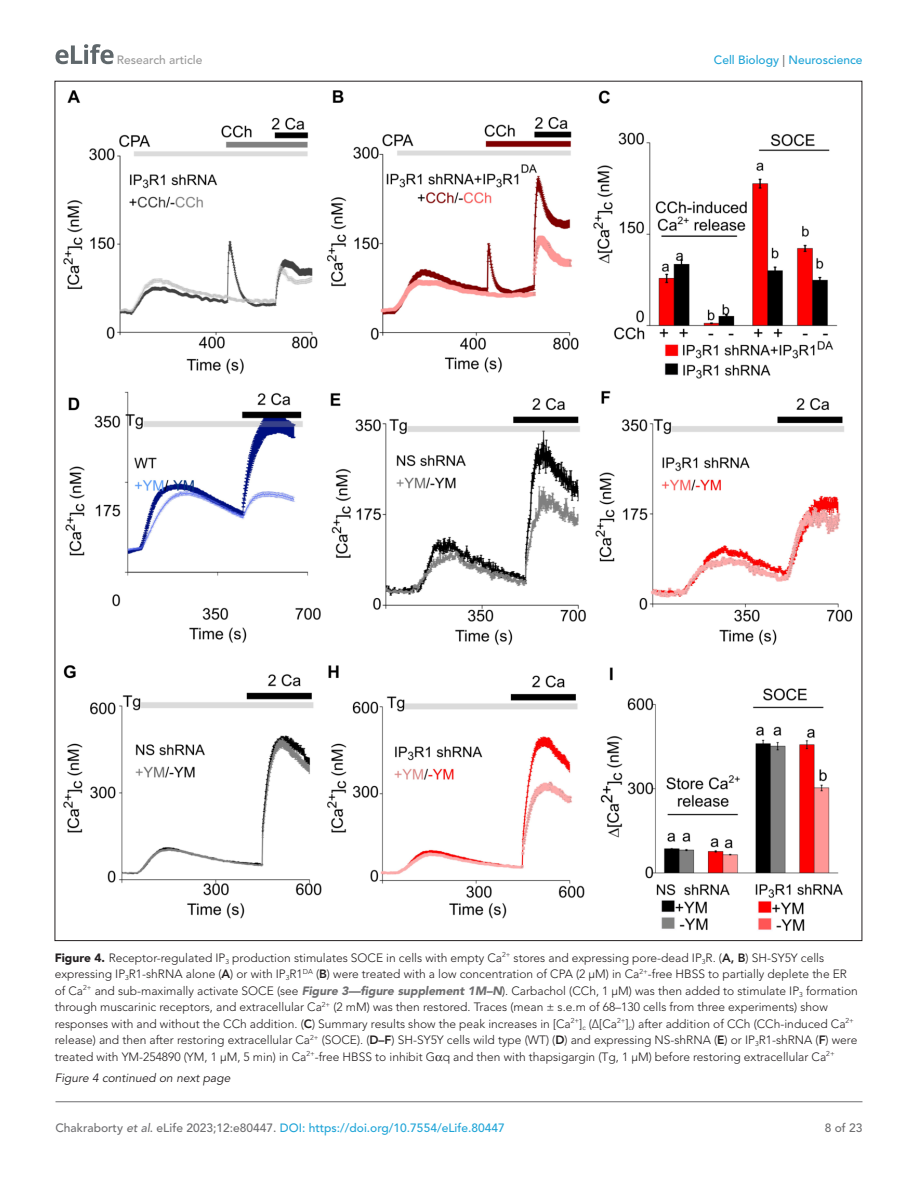
<style>
.page{position:relative;width:918px;height:1188px;background:#fff}
.page>*{position:absolute;margin:0;border:0;box-sizing:border-box;transform-origin:0 0}
.t1{font:300 12px/16.5px "Avenir LT Std";color:#231f20}
.t2{font:500 12px "Avenir LT Std";color:#1ea4d7}
.t3{font:italic 12px "Avenir LT Std";color:#231f20}
.t4{font:500 12px "Avenir LT Std";color:#9a9a9a}
.t5{font:500 12px "Avenir LT Std";color:#6e6e70}
.s1{color:#6e6e70}
.s2{font-weight:900}
.s3{font-weight:800}
.s4{font-weight:900;font-style:italic;color:#6e6e70}
.s5{font-style:italic;color:#6e6e70}
</style>
<div class="page">
<svg style="left:56px;top:44px;width:58px;height:20px"></svg>
<hr style="left:56px;top:1101px;width:806px;height:1px;background:#6e6e70">
<img style="left:64px;top:90px;width:789px;height:841px">
<p class="t4" style="left:117px;top:53px;width:87px">Research article</p>
<p class="t2" style="left:714px;top:53px;width:150px">Cell Biology <span class="s1">|</span> Neuroscience</p>
<p class="t1" style="left:55px;top:949px;width:805px"><span class="s2">Figure 4.</span> Receptor-regulated IP<sub>3</sub> production stimulates SOCE in cells with empty Ca<sup>2+</sup> stores and expressing pore-dead IP<sub>3</sub>R. (<span class="s3">A, B</span>) SH-SY5Y cells expressing IP<sub>3</sub>R1-shRNA alone (<span class="s3">A</span>) or with IP<sub>3</sub>R1<sup>DA</sup> (<span class="s3">B</span>) were treated with a low concentration of CPA (2 µM) in Ca<sup>2+</sup>-free HBSS to partially deplete the ER of Ca<sup>2+</sup> and sub-maximally activate SOCE (see <span class="s4">Figure 3—figure supplement 1M–N</span>). Carbachol (CCh, 1 µM) was then added to stimulate IP<sub>3</sub> formation through muscarinic receptors, and extracellular Ca<sup>2+</sup> (2 mM) was then restored. Traces (mean ± s.e.m of 68–130 cells from three experiments) show responses with and without the CCh addition. (<span class="s3">C</span>) Summary results show the peak increases in [Ca<sup>2+</sup>]<sub>c</sub> (Δ[Ca<sup>2+</sup>]<sub>c</sub>) after addition of CCh (CCh-induced Ca<sup>2+ </sup>release) and then after restoring extracellular Ca<sup>2+</sup> (SOCE). (<span class="s3">D–F</span>) SH-SY5Y cells wild type (WT) (<span class="s3">D</span>) and expressing NS-shRNA (<span class="s3">E</span>) or IP<sub>3</sub>R1-shRNA (<span class="s3">F</span>) were treated with YM-254890 (YM, 1 µM, 5 min) in Ca<sup>2+</sup>-free HBSS to inhibit G q and then with thapsigargin (Tg, 1 µM) before restoring extracellular Ca<sup>2+</sup></p>
<p class="t3" style="left:55px;top:1071px;width:177px">Figure 4 continued on next page</p>
<p class="t2" style="left:56px;top:1121px;width:451px"><span class="s1">Chakraborty</span> <span class="s5">et al</span><span class="s1">. eLife 2023;12:e80447.</span> DOI: https://doi.org/10.7554/eLife.80447</p>
<p class="t5" style="left:825px;top:1121px;width:39px">8 of 23</p>
</div>
